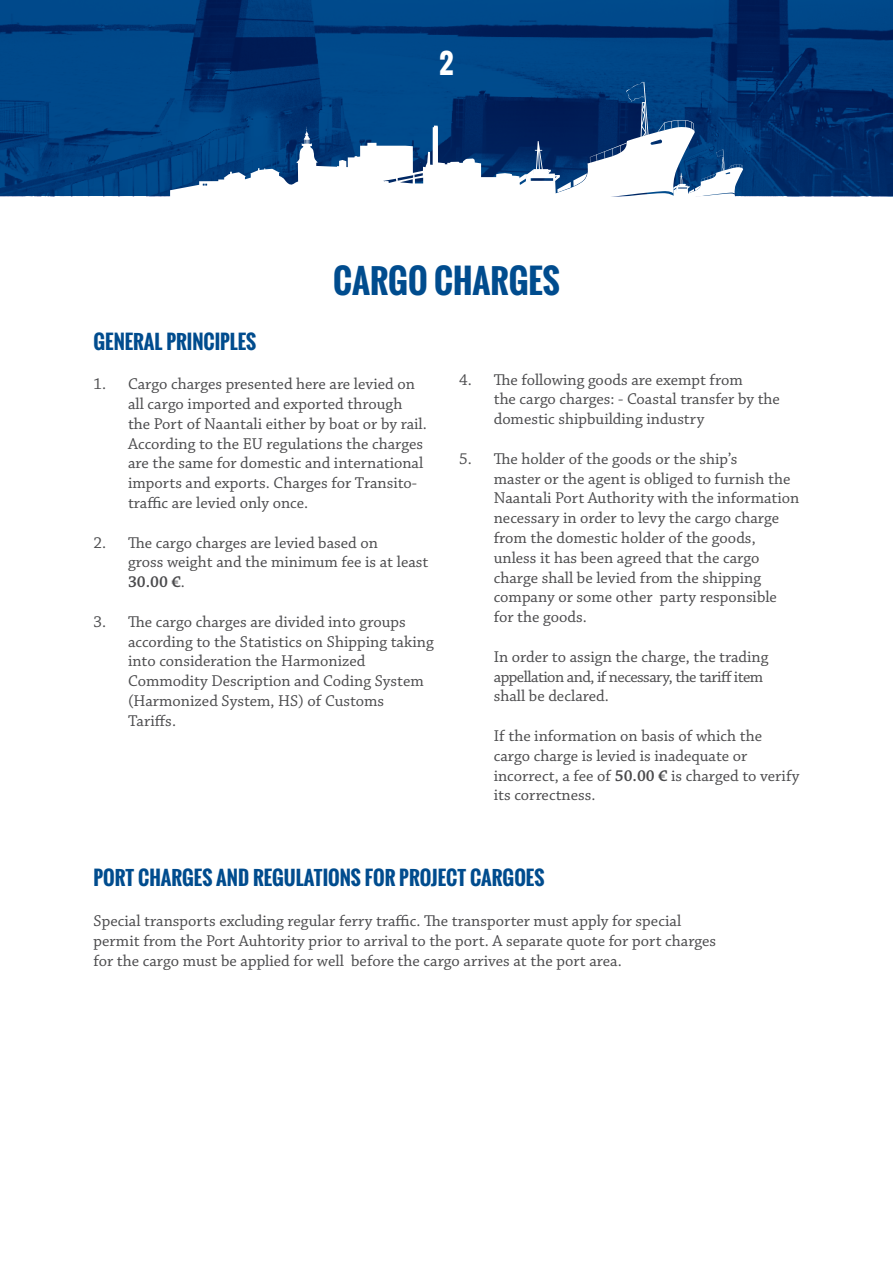
<style>
.page{position:relative;width:893px;height:1263px;background:#fff}
.page>*{position:absolute;margin:0;border:0;box-sizing:border-box;transform-origin:0 0}
.t1{font:700 33px "Oswald";color:#004c8e}
.t2{font:700 27px "Oswald";color:#fff}
.t3{font:700 19.5px "Oswald";color:#004c8e}
.t4{font:16.5px/19.8px "Chaparral Pro";color:#4b4b4d}
.s1{font-weight:600}
</style>
<div class="page">
<img style="left:0;top:0;width:893px;height:196px">
<svg style="left:170px;top:82px;width:573px;height:115px"></svg>
<h2 class="t2" style="left:439px;top:44px;width:16px">2</h2>
<h1 class="t1" style="left:333px;top:256px;width:228px">CARGO CHARGES</h1>
<p class="t3" style="left:94px;top:327px;width:164px">GENERAL PRINCIPLES</p>
<p class="t4" style="left:128px;top:375px;width:300px;text-indent:-35px">1. Cargo charges presented here are levied on all cargo imported and exported through the Port of Naantali either by boat or by rail.<br>According to the EU regulations the charges are the same for domestic and international imports and exports. Charges for Transito&shy;traffic are levied only once.</p>
<p class="t4" style="left:128px;top:533px;width:302px;text-indent:-35px">2. The cargo charges are levied based on<br>gross weight and the minimum fee is at least<br><span class="s1">30.00 €</span>.</p>
<p class="t4" style="left:128px;top:612px;width:307px;text-indent:-35px">3. The cargo charges are divided into groups according to the Statistics on Shipping taking into consideration the Harmonized Commodity Description and Coding System (Harmonized System, HS) of Customs Tariffs.</p>
<p class="t4" style="left:494px;top:370px;width:288px;text-indent:-35px">4. The following goods are exempt from<br>the cargo charges: - Coastal transfer by the domestic shipbuilding industry</p>
<p class="t4" style="left:494px;top:449px;width:307px;text-indent:-35px">5. The holder of the goods or the ship’s<br>master or the agent is obliged to furnish the Naantali Port Authority with the information necessary in order to levy the cargo charge from the domestic holder of the goods, unless it has been agreed that the cargo charge shall be levied from the shipping company or some other party responsible for the goods.</p>
<p class="t4" style="left:494px;top:647px;width:276px">In order to assign the charge, the trading appellation and, if necessary, the tariff item shall be declared.</p>
<p class="t4" style="left:494px;top:726px;width:307px">If the information on basis of which the cargo charge is levied is inadequate or incorrect, a fee of <span class="s1">50.00 €</span> is charged to verify its correctness.</p>
<p class="t3" style="left:94px;top:863px;width:452px">PORT CHARGES AND REGULATIONS FOR PROJECT CARGOES</p>
<p class="t4" style="left:94px;top:911px;width:624px">Special transports excluding regular ferry traffic. The transporter must apply for special permit from the Port Auhtority prior to arrival to the port. A separate quote for port charges for the cargo must be applied for well before the cargo arrives at the port area.</p>
</div>
